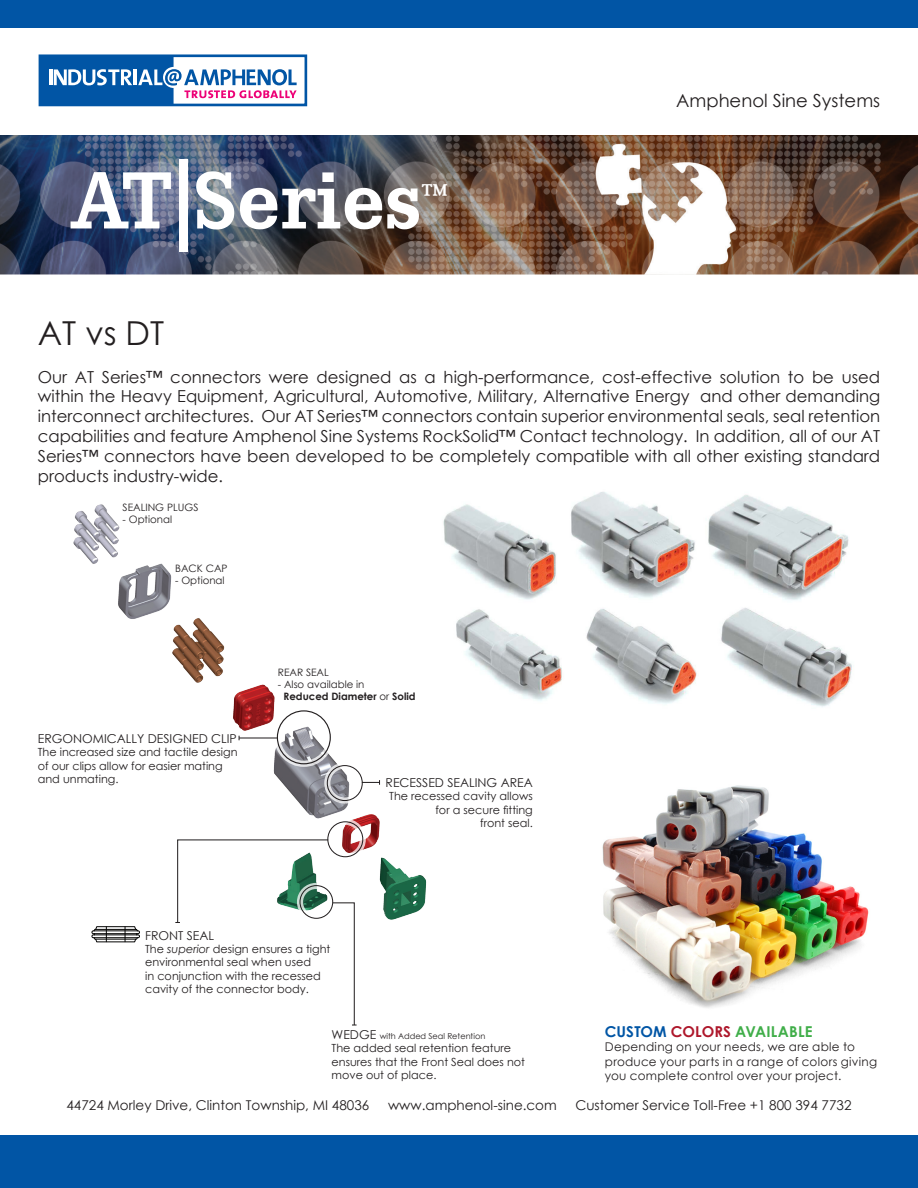
<style>
.page{position:relative;width:918px;height:1188px;background:#fff}
.page>*{position:absolute;margin:0;border:0;box-sizing:border-box;transform-origin:0 0}
.t1{font:700 79.5px "Corporate EBQ";color:#fff}
.t2{font:700 35.4px "Corporate EBQ";color:#fff}
.Page_Headers_-_Even{font:33px "Century Gothic";color:#231f20}
.t3{font:18px "Century Gothic";color:#231f20}
.t4{font:16.5px/19.8px "Century Gothic";color:#231f20;text-align:justify}
._1___Section_Headers{font:700 15px "Century Gothic";letter-spacing:.005em;color:#40ae49}
.t5{font:13.5px "Century Gothic";color:#231f20}
.t6{font:12.3px "Century Gothic";color:#231f20}
._1___Section_Headers-2{font:12px/14.4px "Century Gothic";letter-spacing:.02em;color:#231f20}
.t7{font:11.25px/13.5px "Century Gothic";color:#231f20}
.t8{font:10.2px "Century Gothic";color:#231f20}
.t9{font:700 10.2px "Century Gothic";color:#231f20}
.t10{font:8.1px "Century Gothic";color:#231f20}
.s1{font-size:93.15px}
.s2{font-weight:400}
.s3{font-style:italic}
.s4{font-size:12.3px}
.s5{color:#0155a5}
.s6{color:#ae172b}
</style>
<div class="page">
<div style="left:39px;top:54px;width:268px;height:52px;border:3px solid #0155a5"></div>
<svg style="left:40px;top:56px;width:257px;height:49px"></svg>
<div style="left:0;top:1135px;width:918px;height:53px;background:#0155a5"></div>
<div style="left:0;top:0;width:918px;height:28px;background:#0155a5"></div>
<img style="left:0;top:135px;width:918px;height:139px">
<img style="left:524px;top:492px;width:328px;height:215px">
<img style="left:73px;top:504px;width:451px;height:416px">
<div style="left:274px;top:708px;width:59px;height:59px;border:6px solid #fff;border-radius:50%"></div>
<div style="left:325px;top:819px;width:41px;height:41px;border:6px solid #fff;border-radius:50%"></div>
<div style="left:327px;top:821px;width:36px;height:36px;border:1px solid #231f20;border-radius:50%"></div>
<svg style="left:175px;top:839px;width:182px;height:187px"></svg>
<div style="left:324px;top:763px;width:41px;height:41px;border:6px solid #fff;border-radius:50%"></div>
<div style="left:327px;top:765px;width:36px;height:36px;border:1px solid #231f20;border-radius:50%"></div>
<svg style="left:362px;top:780px;width:18px;height:5px"></svg>
<svg style="left:92px;top:926px;width:48px;height:17px"></svg>
<div style="left:277px;top:710px;width:54px;height:54px;border:1px solid #231f20;border-radius:50%"></div>
<hr style="left:239px;top:737px;width:39px;height:2px;background:#231f20">
<img style="left:602px;top:785px;width:267px;height:223px">
<p class="t1" style="left:70px;top:153px;width:352px">AT<span class="s1">|</span>Series</p>
<p class="t2" style="left:421px;top:176px;width:29px">™</p>
<p class="t3" style="left:676px;top:88px;width:206px">Amphenol Sine Systems</p>
<p class="Page_Headers_-_Even" style="left:38px;top:310px;width:128px">AT vs DT</p>
<p class="t4" style="left:38px;top:366px;width:844px">Our AT Series™ connectors were designed as a high-performance, cost-effective solution to be used within the Heavy Equipment, Agricultural, Automotive, Military, Alternative Energy and other demanding interconnect architectures. Our AT Series™ connectors contain superior environmental seals, seal retention capabilities and feature Amphenol Sine Systems RockSolid™ Contact technology. In addition, all of our AT Series™ connectors have been developed to be completely compatible with all other existing standard products industry-wide.</p>
<p class="t8" style="left:123px;top:500px;width:77px">SEALING PLUGS</p>
<p class="t8" style="left:123px;top:512px;width:51px">- Optional</p>
<p class="t8" style="left:175px;top:561px;width:54px">BACK CAP</p>
<p class="t8" style="left:175px;top:574px;width:51px">- Optional</p>
<p class="t6" style="left:38px;top:730px;width:201px">ERGONOMICALLY DESIGNED CLIP</p>
<p class="t7" style="left:38px;top:745px;width:201px">The increased size and tactile design of our clips allow for easier mating and unmating.</p>
<p class="t8" style="left:278px;top:665px;width:53px">REAR SEAL</p>
<p class="t8" style="left:278px;top:677px;width:88px">- Also available in</p>
<p class="t9" style="left:284px;top:689px;width:134px">Reduced Diameter <span class="s2">or</span> Solid</p>
<p class="t6" style="left:386px;top:774px;width:149px">RECESSED SEALING AREA</p>
<p class="t7" style="left:389px;top:789px;width:145px;text-align:right">The recessed cavity allows for a secure fitting</p>
<p class="t7" style="left:480px;top:816px;width:54px">front seal.</p>
<p class="t6" style="left:145px;top:926px;width:71px">FRONT SEAL</p>
<p class="t7" style="left:145px;top:942px;width:187px">The <span class="s3">superior</span> design ensures a tight environmental seal when used<br>in conjunction with the recessed cavity of the connector body.</p>
<p class="t10" style="left:332px;top:1030px;width:155px"><span class="s4">WEDGE</span> with Added Seal Retention</p>
<p class="t7" style="left:332px;top:1041px;width:195px">The added seal retention feature ensures that the Front Seal does not move out of place.</p>
<p class="_1___Section_Headers" style="left:605px;top:1020px;width:209px"><span class="s5">CUSTOM</span> <span class="s6">COLORS</span> AVAILABLE</p>
<p class="_1___Section_Headers-2" style="left:605px;top:1039px;width:274px">Depending on your needs, we are able to produce your parts in a range of colors giving you complete control over your project.</p>
<p class="t5" style="left:66px;top:1096px;width:304px">44724 Morley Drive, Clinton Township, MI 48036</p>
<p class="t5" style="left:388px;top:1096px;width:170px">www.amphenol-sine.com</p>
<p class="t5" style="left:575px;top:1096px;width:278px">Customer Service Toll-Free +1 800 394 7732</p>
</div>
